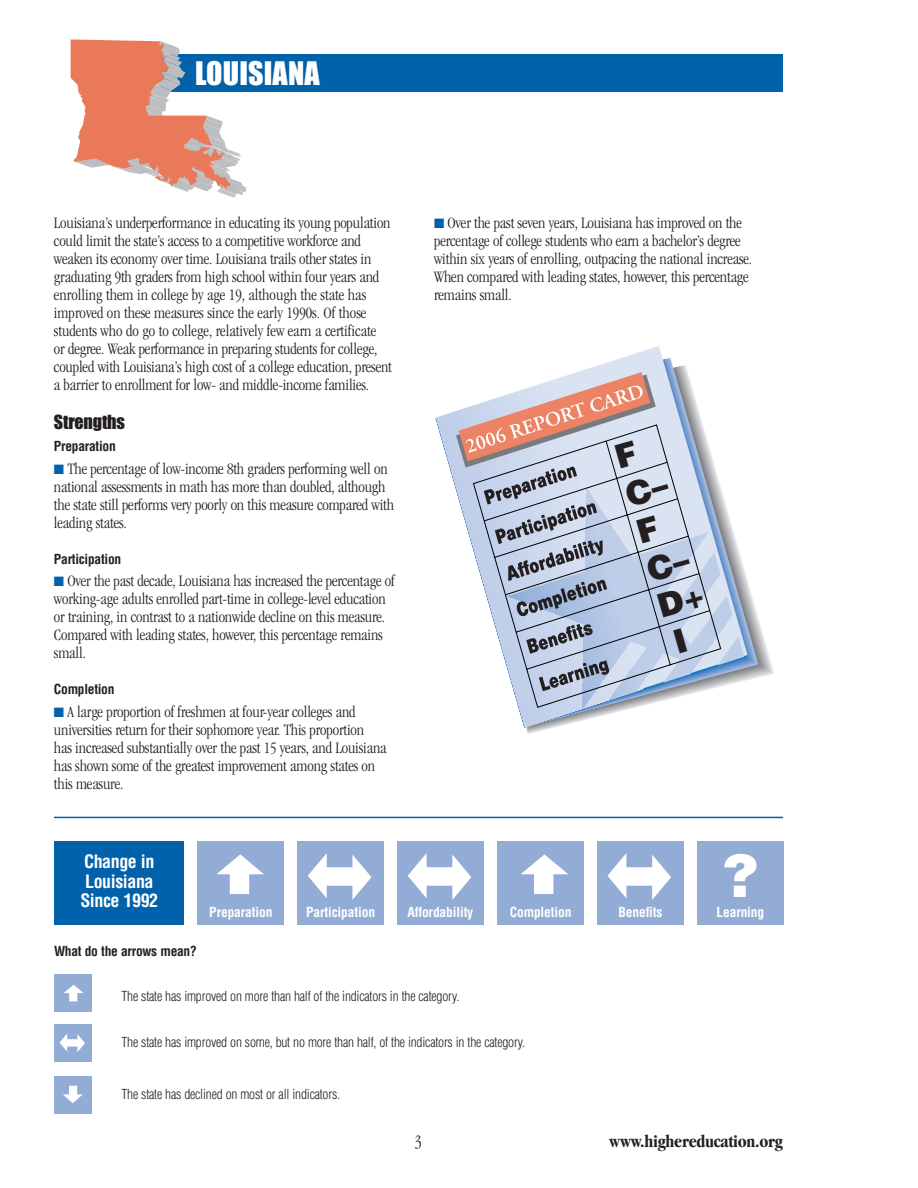
<style>
.page{position:relative;width:918px;height:1188px;background:#fff}
.page>*{position:absolute;margin:0;border:0;box-sizing:border-box;transform-origin:0 0}
.t1{font:900 58.35px "Helvetica";color:#fff}
.t2{font:900 33px/38.7px "Helvetica";color:#231f20}
.t3{font:30px "Impact";letter-spacing:.005em;color:#fff}
.t4{font:700 condensed 18px/19.5px "Helvetica";letter-spacing:-.025em;color:#fff}
.t5{font:700 condensed 18px "Garamond";letter-spacing:-.015em;color:#231f20}
.t6{font:18px "Impact";letter-spacing:-.01em;color:#231f20}
.t7{font:300 condensed 18px "Garamond";color:#231f20}
.t8{font:300 condensed 16.5px/18px "Garamond";letter-spacing:-.01em;color:#231f20}
.t9{font:300 condensed 13.5px "Helvetica";letter-spacing:-.015em;color:#231f20}
.t10{font:700 condensed 13.5px "Helvetica";letter-spacing:-.01em;color:#fff}
.t11{font:700 condensed 13.5px "Helvetica";letter-spacing:-.02em;color:#231f20}
.s1{color:#0161aa}
</style>
<div class="page">
<div style="left:159px;top:54px;width:624px;height:38px;background:#0161aa"></div>
<svg style="left:71px;top:39px;width:176px;height:159px"></svg>
<svg style="left:578px;top:346px;width:170px;height:338px"></svg>
<svg style="left:722px;top:487px;width:10px;height:199px;background:#b9c5d7"></svg>
<svg style="left:722px;top:636px;width:22px;height:29px"></svg>
<svg style="left:656px;top:424px;width:66px;height:279px;background:#c0ccdf"></svg>
<svg style="left:436px;top:372px;width:220px;height:355px"></svg>
<div style="left:54px;top:975px;width:38px;height:37px;background:#93acd6"></div>
<svg style="left:64px;top:985px;width:19px;height:16px"></svg>
<div style="left:54px;top:1076px;width:38px;height:37px;background:#93acd6"></div>
<svg style="left:63px;top:1086px;width:20px;height:17px"></svg>
<div style="left:54px;top:1024px;width:38px;height:38px;background:#93acd6"></div>
<svg style="left:60px;top:1034px;width:25px;height:18px"></svg>
<hr style="left:54px;top:817px;width:729px;height:1px;background:#0161aa">
<div style="left:597px;top:841px;width:87px;height:83px;background:#93acd6"></div>
<svg style="left:607px;top:853px;width:64px;height:47px"></svg>
<div style="left:497px;top:841px;width:87px;height:83px;background:#93acd6"></div>
<svg style="left:521px;top:854px;width:47px;height:40px"></svg>
<div style="left:398px;top:841px;width:86px;height:83px;background:#93acd6"></div>
<svg style="left:408px;top:853px;width:63px;height:47px"></svg>
<div style="left:298px;top:841px;width:86px;height:83px;background:#93acd6"></div>
<svg style="left:308px;top:853px;width:63px;height:47px"></svg>
<div style="left:198px;top:841px;width:86px;height:83px;background:#93acd6"></div>
<svg style="left:216px;top:854px;width:48px;height:40px"></svg>
<div style="left:55px;top:841px;width:129px;height:83px;background:#0161aa"></div>
<div style="left:697px;top:841px;width:87px;height:83px;background:#93acd6"></div>
<h3 class="t3" style="left:195px;top:64px;width:126px">LOUISIANA</h3>
<p class="t8" style="left:54px;top:215px;width:339px">Louisiana’s underperformance in educating its young population could limit the state’s access to a competitive workforce and weaken its economy over time. Louisiana trails other states in graduating 9th graders from high school within four years and enrolling them in college by age 19, although the state has improved on these measures since the early 1990s. Of those students who do go to college, relatively few earn a certificate<br>or degree. Weak performance in preparing students for college, coupled with Louisiana’s high cost of a college education, present a barrier to enrollment for low- and middle-income families.</p>
<p class="t6" style="left:54px;top:416px;width:73px">Strengths</p>
<p class="t11" style="left:54px;top:441px;width:63px">Preparation</p>
<p class="t8" style="left:54px;top:461px;width:342px"><span class="s1">■</span> The percentage of low-income 8th graders performing well on national assessments in math has more than doubled, although the state still performs very poorly on this measure compared with leading states.</p>
<p class="t11" style="left:54px;top:554px;width:69px">Participation</p>
<p class="t8" style="left:54px;top:573px;width:342px"><span class="s1">■</span> Over the past decade, Louisiana has increased the percentage of working-age adults enrolled part-time in college-level education or training, in contrast to a nationwide decline on this measure.<br>Compared with leading states, however, this percentage remains small.</p>
<p class="t11" style="left:54px;top:684px;width:62px">Completion</p>
<p class="t8" style="left:54px;top:704px;width:334px"><span class="s1">■</span> A large proportion of freshmen at four-year colleges and universities return for their sophomore year. This proportion<br>has increased substantially over the past 15 years, and Louisiana has shown some of the greatest improvement among states on this measure.</p>
<p class="t8" style="left:434px;top:215px;width:319px"><span class="s1">■</span> Over the past seven years, Louisiana has improved on the percentage of college students who earn a bachelor’s degree within six years of enrolling, outpacing the national increase.<br>When compared with leading states, however, this percentage remains small.</p>
<h2 class="t2" style="left:611px;top:442px;width:49px;rotate:-16deg">F<br>C–<br>F<br>C–<br>D+<br>I</h2>
<p class="t4" style="left:80px;top:853px;width:79px">Change in<br>Louisiana<br>Since 1992</p>
<p class="t11" style="left:54px;top:946px;width:144px">What do the arrows mean?</p>
<p class="t10" style="left:209px;top:907px;width:65px">Preparation</p>
<p class="t10" style="left:306px;top:907px;width:70px">Participation</p>
<p class="t10" style="left:407px;top:907px;width:67px">Affordability</p>
<p class="t10" style="left:510px;top:907px;width:63px">Completion</p>
<p class="t10" style="left:618px;top:907px;width:46px">Benefits</p>
<p class="t9" style="left:122px;top:990px;width:339px">The state has improved on more than half of the indicators in the category.</p>
<p class="t9" style="left:122px;top:1037px;width:405px">The state has improved on some, but no more than half, of the indicators in the category.</p>
<p class="t9" style="left:122px;top:1089px;width:220px">The state has declined on most or all indicators.</p>
<h1 class="t1" style="left:723px;top:855px;width:37px">?</h1>
<p class="t10" style="left:716px;top:907px;width:49px">Learning</p>
<p class="t7" style="left:415px;top:1134px;width:9px">3</p>
<p class="t5" style="left:609px;top:1134px;width:175px">www.highereducation.org</p>
</div>
